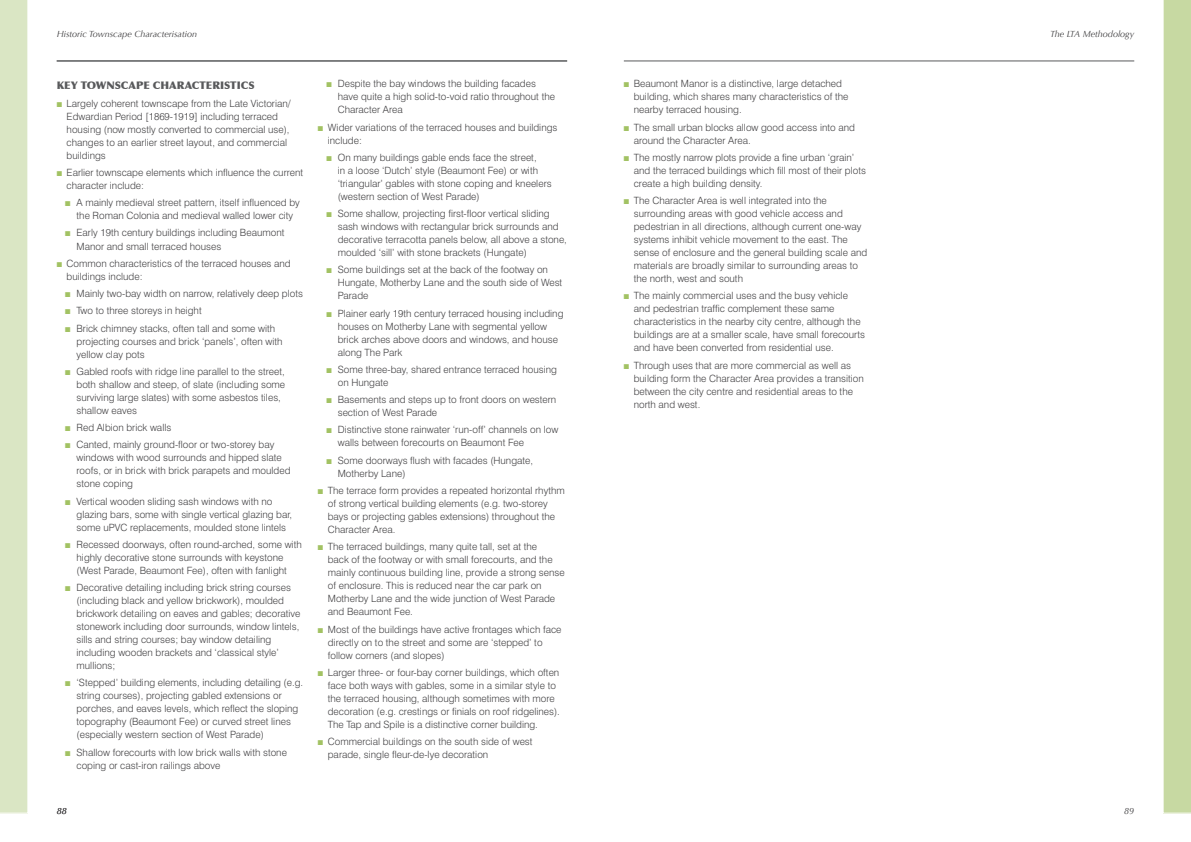
<style>
.page{position:relative;width:1191px;height:842px;background:#fff}
.page>*{position:absolute;margin:0;border:0;box-sizing:border-box;transform-origin:0 0}
.t1{font:900 10.5px "Optima";color:#58595b}
.t2{font:300 10px/13px "Swiss 721 BT";color:#414042}
.t3{font:italic 9px "Optima";color:#414042}
.s1{color:#a2c263}
</style>
<div class="page">
<div style="left:1163px;top:0;width:28px;height:814px;background:#c7d9a2"></div>
<hr style="left:624px;top:61px;width:510px;height:1px;background:#58595b">
<div style="left:0;top:0;width:28px;height:814px;background:#dae6c4"></div>
<hr style="left:57px;top:61px;width:510px;height:1px;background:#58595b">
<p class="t3" style="left:57px;top:28px;width:142px">Historic Townscape Characterisation</p>
<p class="t3" style="left:1050px;top:28px;width:86px">The LTA Methodology</p>
<p class="t1" style="left:57px;top:79px;width:143px">KEY TOWNSCAPE CHARACTE</p>
<p class="t1" style="left:212px;top:79px;width:44px">RISTICS</p>
<p class="t2" style="left:67px;top:97px;width:226px;text-indent:-10px"><span class="s1">■</span> Largely coherent townscape from the Late Victorian/ Edwardian Period [1869-1919] including terraced housing (now mostly converted to commercial use), changes to an earlier street layout, and commercial buildings</p>
<p class="t2" style="left:67px;top:166px;width:238px;text-indent:-10px"><span class="s1">■</span> Earlier townscape elements which influence the current character include:</p>
<p class="t2" style="left:65px;top:196px;width:236px;text-align:center"><span class="s1">■</span> A mainly medieval street pattern, itself influenced by the Roman Colonia and medieval walled lower city</p>
<p class="t2" style="left:77px;top:226px;width:209px;text-indent:-11px"><span class="s1">■</span> Early 19th century buildings including Beaumont<br>Manor and small terraced houses</p>
<p class="t2" style="left:67px;top:257px;width:226px;text-indent:-10px"><span class="s1">■</span> Common characteristics of the terraced houses and buildings include:</p>
<p class="t2" style="left:65px;top:287px;width:239px"><span class="s1">■</span> Mainly two-bay width on narrow, relatively deep plots</p>
<p class="t2" style="left:65px;top:304px;width:138px"><span class="s1">■</span> Two to three storeys in height</p>
<p class="t2" style="left:77px;top:321px;width:207px;text-indent:-11px"><span class="s1">■</span> Brick chimney stacks, often tall and some with projecting courses and brick ‘panels’, often with yellow clay pots</p>
<p class="t2" style="left:77px;top:365px;width:210px;text-indent:-11px"><span class="s1">■</span> Gabled roofs with ridge line parallel to the street, both shallow and steep, of slate (including some surviving large slates) with some asbestos tiles, shallow eaves</p>
<p class="t2" style="left:65px;top:421px;width:108px"><span class="s1">■</span> Red Albion brick walls</p>
<p class="t2" style="left:77px;top:438px;width:215px;text-indent:-11px"><span class="s1">■</span> Canted, mainly ground-floor or two-storey bay windows with wood surrounds and hipped slate roofs, or in brick with brick parapets and moulded stone coping</p>
<p class="t2" style="left:77px;top:494px;width:217px;text-indent:-11px"><span class="s1">■</span> Vertical wooden sliding sash windows with no glazing bars, some with single vertical glazing bar, some uPVC replacements, moulded stone lintels</p>
<p class="t2" style="left:77px;top:538px;width:227px;text-indent:-11px"><span class="s1">■</span> Recessed doorways, often round-arched, some with highly decorative stone surrounds with keystone (West Parade, Beaumont Fee), often with fanlight</p>
<p class="t2" style="left:77px;top:581px;width:225px;text-indent:-11px"><span class="s1">■</span> Decorative detailing including brick string courses (including black and yellow brickwork), moulded brickwork detailing on eaves and gables; decorative stonework including door surrounds, window lintels, sills and string courses; bay window detailing including wooden brackets and ‘classical style’ mullions;</p>
<p class="t2" style="left:77px;top:676px;width:228px;text-indent:-11px"><span class="s1">■</span> ‘Stepped’ building elements, including detailing (e.g. string courses), projecting gabled extensions or porches, and eaves levels, which reflect the sloping topography (Beaumont Fee) or curved street lines (especially western section of West Parade)</p>
<p class="t2" style="left:77px;top:745px;width:212px;text-indent:-11px"><span class="s1">■</span> Shallow forecourts with low brick walls with stone coping or cast-iron railings above</p>
<p class="t3" style="left:57px;top:805px;width:12px">88</p>
<p class="t2" style="left:338px;top:77px;width:219px;text-indent:-11px"><span class="s1">■</span> Despite the bay windows the building facades have quite a high solid-to-void ratio throughout the<br>Character Area</p>
<p class="t2" style="left:328px;top:121px;width:231px;text-indent:-10px"><span class="s1">■</span> Wider variations of the terraced houses and buildings include:</p>
<p class="t2" style="left:338px;top:151px;width:215px;text-indent:-11px"><span class="s1">■</span> On many buildings gable ends face the street,<br>in a loose ‘Dutch’ style (Beaumont Fee) or with ‘triangular’ gables with stone coping and kneelers (western section of West Parade)</p>
<p class="t2" style="left:338px;top:207px;width:231px;text-indent:-11px"><span class="s1">■</span> Some shallow, projecting first-floor vertical sliding sash windows with rectangular brick surrounds and decorative terracotta panels below, all above a stone, moulded ‘sill’ with stone brackets (Hungate)</p>
<p class="t2" style="left:338px;top:263px;width:226px;text-indent:-11px"><span class="s1">■</span> Some buildings set at the back of the footway on<br>Hungate, Motherby Lane and the south side of West<br>Parade</p>
<p class="t2" style="left:338px;top:307px;width:227px;text-indent:-11px"><span class="s1">■</span> Plainer early 19th century terraced housing including houses on Motherby Lane with segmental yellow brick arches above doors and windows, and house along The Park</p>
<p class="t2" style="left:338px;top:363px;width:221px;text-indent:-11px"><span class="s1">■</span> Some three-bay, shared entrance terraced housing on Hungate</p>
<p class="t2" style="left:338px;top:393px;width:220px;text-indent:-11px"><span class="s1">■</span> Basements and steps up to front doors on western section of West Parade</p>
<p class="t2" style="left:338px;top:423px;width:222px;text-indent:-11px"><span class="s1">■</span> Distinctive stone rainwater ‘run-off’ channels on low walls between forecourts on Beaumont Fee</p>
<p class="t2" style="left:338px;top:454px;width:197px;text-indent:-11px"><span class="s1">■</span> Some doorways flush with facades (Hungate,<br>Motherby Lane)</p>
<p class="t2" style="left:328px;top:484px;width:238px;text-indent:-10px"><span class="s1">■</span> The terrace form provides a repeated horizontal rhythm of strong vertical building elements (e.g. two-storey bays or projecting gables extensions) throughout the Character Area.</p>
<p class="t2" style="left:328px;top:540px;width:238px;text-indent:-10px"><span class="s1">■</span> The terraced buildings, many quite tall, set at the<br>back of the footway or with small forecourts, and the mainly continuous building line, provide a strong sense of enclosure. This is reduced near the car park on Motherby Lane and the wide junction of West Parade and Beaumont Fee.</p>
<p class="t2" style="left:328px;top:622px;width:235px;text-indent:-10px"><span class="s1">■</span> Most of the buildings have active frontages which face directly on to the street and some are ‘stepped’ to follow corners (and slopes)</p>
<p class="t2" style="left:328px;top:666px;width:234px;text-indent:-10px"><span class="s1">■</span> Larger three- or four-bay corner buildings, which often face both ways with gables, some in a similar style to the terraced housing, although sometimes with more decoration (e.g. crestings or finials on roof ridgelines).<br>The Tap and Spile is a distinctive corner building.</p>
<p class="t2" style="left:328px;top:735px;width:206px;text-indent:-10px"><span class="s1">■</span> Commercial buildings on the south side of west parade, single fleur-de-lye decoration</p>
<p class="t2" style="left:634px;top:77px;width:216px;text-indent:-10px"><span class="s1">■</span> Beaumont Manor is a distinctive, large detached building, which shares many characteristics of the nearby terraced housing.</p>
<p class="t2" style="left:634px;top:121px;width:223px;text-indent:-10px"><span class="s1">■</span> The small urban blocks allow good access into and around the Character Area.</p>
<p class="t2" style="left:634px;top:151px;width:234px;text-indent:-10px"><span class="s1">■</span> The mostly narrow plots provide a fine urban ‘grain’ and the terraced buildings which fill most of their plots create a high building density.</p>
<p class="t2" style="left:634px;top:194px;width:235px;text-indent:-10px"><span class="s1">■</span> The Character Area is well integrated into the surrounding areas with good vehicle access and pedestrian in all directions, although current one-way systems inhibit vehicle movement to the east. The sense of enclosure and the general building scale and materials are broadly similar to surrounding areas to the north, west and south</p>
<p class="t2" style="left:634px;top:289px;width:233px;text-indent:-10px"><span class="s1">■</span> The mainly commercial uses and the busy vehicle and pedestrian traffic complement these same characteristics in the nearby city centre, although the buildings are at a smaller scale, have small forecourts and have been converted from residential use.</p>
<p class="t2" style="left:634px;top:359px;width:232px;text-indent:-10px"><span class="s1">■</span> Through uses that are more commercial as well as building form the Character Area provides a transition between the city centre and residential areas to the north and west.</p>
<p class="t3" style="left:1124px;top:805px;width:12px">89</p>
</div>
